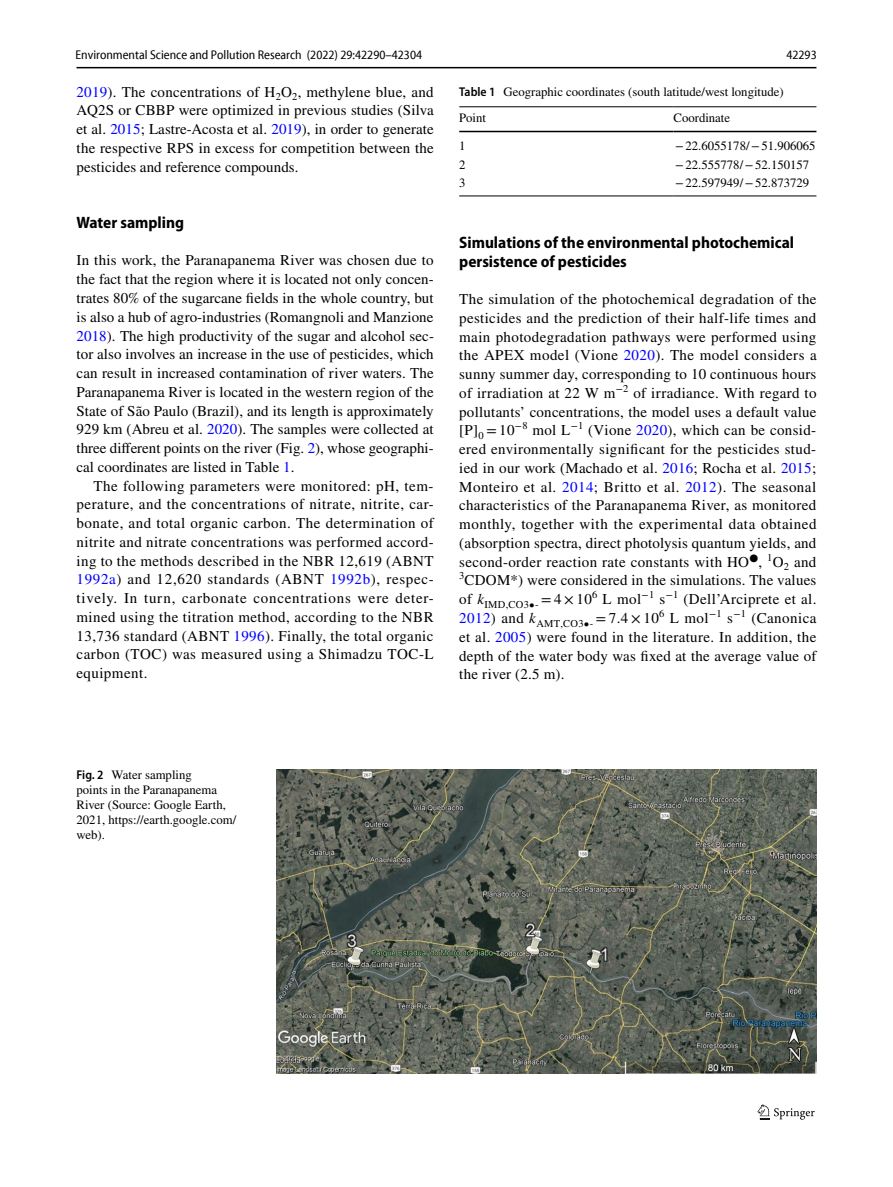
<style>
.page{position:relative;width:893px;height:1187px;background:#fff}
.page>*{position:absolute;margin:0;border:0;box-sizing:border-box;transform-origin:0 0}
.t1{font:700 semi-condensed 16.5px/18.8px "Myriad Pro";color:#000}
.t2{font:15px/18.8px "STIX";letter-spacing:.015em;color:#000;text-align:justify}
.t3{font:12.75px/15px "STIX";color:#000}
.t4{font:semi-condensed 12.75px "Myriad Pro Unic";color:#000}
.s1{color:#00f}
.s2{font-family:"Myriad Pro";font-weight:600;font-stretch:semi-condensed}
.s3{font-style:italic}
</style>
<div class="page">
<hr style="left:77px;top:67px;width:739px;height:1px;background:#000">
<img style="left:276px;top:769px;width:540px;height:304px">
<hr style="left:459px;top:106px;width:214px;height:1px;background:#000">
<hr style="left:459px;top:131px;width:214px;height:1px;background:#000">
<hr style="left:673px;top:106px;width:143px;height:1px;background:#000">
<hr style="left:673px;top:131px;width:143px;height:1px;background:#000">
<hr style="left:459px;top:195px;width:214px;height:1px;background:#000">
<hr style="left:673px;top:195px;width:143px;height:1px;background:#000">
<svg style="left:757px;top:1104px;width:58px;height:15px"></svg>
<p class="t4" style="left:76px;top:50px;width:348px">Environmental Science and Pollution Research (2022) 29:42290–42304</p>
<p class="t4" style="left:786px;top:50px;width:32px">42293</p>
<p class="t2" style="left:77px;top:83px;width:359px"><span class="s1">2019</span>). The concentrations of H<sub>2</sub>O<sub>2</sub>, methylene blue, and AQ2S or CBBP were optimized in previous studies (Silva et al. <span class="s1">2015</span>; Lastre-Acosta et al. <span class="s1">2019</span>), in order to generate the respective RPS in excess for competition between the pesticides and reference compounds.</p>
<p class="t1" style="left:77px;top:213px;width:109px">Water sampling</p>
<p class="t2" style="left:77px;top:252px;width:359px">In this work, the Paranapanema River was chosen due to the fact that the region where it is located not only concen&shy;trates 80% of the sugarcane fields in the whole country, but is also a hub of agro-industries (Romangnoli and Manzione <span class="s1">2018</span>). The high productivity of the sugar and alcohol sec&shy;tor also involves an increase in the use of pesticides, which can result in increased contamination of river waters. The Paranapanema River is located in the western region of the State of São Paulo (Brazil), and its length is approximately 929 km (Abreu et al. <span class="s1">2020</span>). The samples were collected at three different points on the river (Fig. <span class="s1">2</span>), whose geographi&shy;cal coordinates are listed in Table <span class="s1">1</span>.</p>
<p class="t2" style="left:77px;top:477px;width:359px;text-indent:17px">The following parameters were monitored: pH, tem&shy;perature, and the concentrations of nitrate, nitrite, car&shy;bonate, and total organic carbon. The determination of nitrite and nitrate concentrations was performed accord&shy;ing to the methods described in the NBR 12,619 (ABNT <span class="s1">1992a</span>) and 12,620 standards (ABNT <span class="s1">1992b</span>), respec&shy;tively. In turn, carbonate concentrations were deter&shy;mined using the titration method, according to the NBR 13,736 standard (ABNT <span class="s1">1996</span>). Finally, the total organic carbon (TOC) was measured using a Shimadzu TOC-L equipment.</p>
<p class="t3" style="left:459px;top:80px;width:326px;line-height:25.5px"><span class="s2">Table 1</span> Geographic coordinates (south latitude/west longitude)<br>Point</p>
<p class="t3" style="left:673px;top:111px;width:58px">Coordinate</p>
<p class="t3" style="left:459px;top:139px;width:8px">1</p>
<p class="t3" style="left:675px;top:139px;width:142px">−22.6055178/−51.906065</p>
<p class="t3" style="left:459px;top:158px;width:8px">2</p>
<p class="t3" style="left:675px;top:158px;width:136px">−22.555778/−52.150157</p>
<p class="t3" style="left:459px;top:176px;width:8px">3</p>
<p class="t3" style="left:675px;top:176px;width:136px">−22.597949/−52.873729</p>
<p class="t1" style="left:459px;top:233px;width:336px">Simulations of the environmental photochemical persistence of pesticides</p>
<p class="t2" style="left:459px;top:290px;width:359px">The simulation of the photochemical degradation of the pesticides and the prediction of their half-life times and main photodegradation pathways were performed using the APEX model (Vione <span class="s1">2020</span>). The model considers a sunny summer day, corresponding to 10 continuous hours of irradiation at 22 W m<sup>−2</sup> of irradiance. With regard to pollutants’ concentrations, the model uses a default value [P]<sub>0</sub> = -10<sup>−8</sup> mol L<sup>−1</sup> (Vione <span class="s1">2020</span>), which can be consid&shy;ered environmentally significant for the pesticides stud&shy;ied in our work (Machado et al. <span class="s1">2016</span>; Rocha et al. <span class="s1">2015</span>; Monteiro et al. <span class="s1">2014</span>; Britto et al. <span class="s1">2012</span>). The seasonal characteristics of the Paranapanema River, as monitored monthly, together with the experimental data obtained (absorption spectra, direct photolysis quantum yields, and second-order reaction rate constants with HO<sup>●</sup>, <sup>1</sup>O<sub>2</sub> and <sup>3</sup>CDOM*) were considered in the simulations. The values of <span class="s3">k</span><sub>IMD,CO3•-</sub> = 4 × -10<sup>6</sup> L mol<sup>−1</sup> s<sup>−1</sup> (Dell’Arciprete et al.<br><span class="s1">2012</span>) and <span class="s3">k</span><sub>AMT,CO3•-</sub> = 7.4 × -10<sup>6</sup> L mol<sup>−1</sup> s<sup>−1</sup> (Canonica et al. <span class="s1">2005</span>) were found in the literature. In addition, the depth of the water body was fixed at the average value of the river (2.5 m).</p>
<p class="t3" style="left:77px;top:768px;width:161px"><span class="s2">Fig. 2</span> Water sampling<br>points in the Paranapanema<br>River (Source: Google Earth,<br>2021, https://earth.google.com/ web).</p>
</div>
